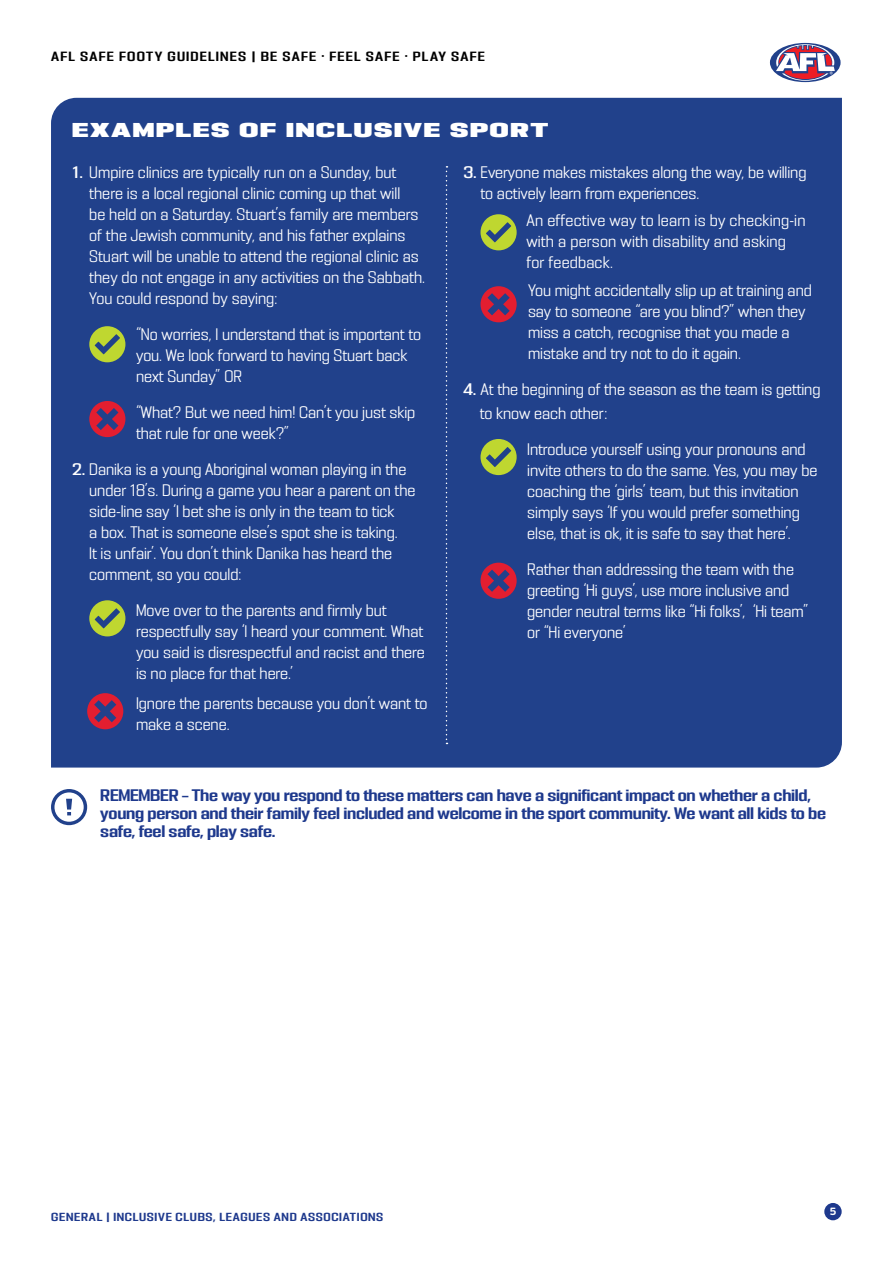
<style>
.page{position:relative;width:893px;height:1263px;background:#fff}
.page>*{position:absolute;margin:0;border:0;box-sizing:border-box;transform-origin:0 0}
.t1{font:18px "PODIUM Sharp 7.12";letter-spacing:.1em;color:#fff}
.t2{font:15px/21px "PODIUM Sharp 5.6";letter-spacing:-.005em;color:#fff}
.t3{font:15px/18px "PODIUM Sharp 5.9";letter-spacing:-.02em;color:#1e398d}
.t4{font:12px "PODIUM Sharp 5.9";letter-spacing:.1em;color:#000}
.t5{font:10.5px "PODIUM Sharp 5.9";letter-spacing:.06em;color:#1e398d}
.t6{font:700 10.5px "Filson Soft";color:#fff}
.s1{font-family:"PODIUM Sharp 5.8"}
</style>
<div class="page">
<div style="left:824px;top:1203px;width:18px;height:17px;background:#1e398d;border-radius:50%"></div>
<div style="left:51px;top:98px;width:791px;height:669px;background:#21418b"></div>
<svg style="left:768px;top:42px;width:74px;height:41px"></svg>
<div style="left:770px;top:43px;width:71px;height:39px;background:#21418b;border-radius:50%"></div>
<svg style="left:776px;top:44px;width:59px;height:37px"></svg>
<svg style="left:89px;top:401px;width:36px;height:36px"></svg>
<svg style="left:89px;top:326px;width:36px;height:36px"></svg>
<svg style="left:87px;top:693px;width:36px;height:36px"></svg>
<svg style="left:89px;top:600px;width:36px;height:36px"></svg>
<svg style="left:480px;top:214px;width:37px;height:36px"></svg>
<svg style="left:446px;top:166px;width:1px;height:578px"></svg>
<svg style="left:51px;top:789px;width:36px;height:36px"></svg>
<svg style="left:480px;top:286px;width:37px;height:36px"></svg>
<svg style="left:480px;top:439px;width:37px;height:36px"></svg>
<svg style="left:480px;top:563px;width:37px;height:36px"></svg>
<p class="t4" style="left:51px;top:48px;width:435px">AFL SAFE FOOTY GUIDELINES | BE SAFE • FEEL SAFE • PLAY SAFE</p>
<p class="t1" style="left:72px;top:118px;width:477px">EXAMPLES OF INCLUSIVE SPORT</p>
<p class="t2" style="left:89px;top:162px;width:337px;text-indent:-17px"><span class="s1">1.</span> Umpire clinics are typically run on a Sunday, but there is a local regional clinic coming up that will<br>be held on a Saturday. Stuart’s family are members of the Jewish community, and his father explains Stuart will be unable to attend the regional clinic as they do not engage in any activities on the Sabbath.<br>You could respond by saying:</p>
<p class="t2" style="left:136px;top:324px;width:287px">“No worries, I understand that is important to you. We look forward to having Stuart back next Sunday” OR</p>
<p class="t2" style="left:136px;top:402px;width:281px">“What? But we need him! Can’t you just skip that rule for one week?”</p>
<p class="t2" style="left:89px;top:458px;width:328px;text-indent:-17px"><span class="s1">2.</span> Danika is a young Aboriginal woman playing in the under 18’s. During a game you hear a parent on the side-line say ‘I bet she is only in the team to tick<br>a box. That is someone else’s spot she is taking.<br>It is unfair’. You don’t think Danika has heard the comment, so you could:</p>
<p class="t2" style="left:136px;top:599px;width:290px">Move over to the parents and firmly but respectfully say ‘I heard your comment. What you said is disrespectful and racist and there is no place for that here.’</p>
<p class="t2" style="left:136px;top:692px;width:293px">Ignore the parents because you don’t want to make a scene.</p>
<p class="t2" style="left:480px;top:162px;width:327px;text-indent:-17px"><span class="s1">3.</span> Everyone makes mistakes along the way, be willing to actively learn from experiences.</p>
<p class="t2" style="left:526px;top:210px;width:280px">An effective way to learn is by checking-in with a person with disability and asking for feedback.</p>
<p class="t2" style="left:528px;top:280px;width:285px">You might accidentally slip up at training and say to someone “are you blind?” when they miss a catch, recognise that you made a mistake and try not to do it again.</p>
<p class="t2" style="left:480px;top:377px;width:342px;line-height:24px;text-indent:-16px"><span class="s1">4.</span> At the beginning of the season as the team is getting to know each other:</p>
<p class="t2" style="left:527px;top:439px;width:292px">Introduce yourself using your pronouns and invite others to do the same. Yes, you may be coaching the ‘girls’ team, but this invitation simply says ‘If you would prefer something else, that is ok, it is safe to say that here’.</p>
<p class="t2" style="left:527px;top:559px;width:283px">Rather than addressing the team with the greeting ‘Hi guys’, use more inclusive and gender neutral terms like “Hi folks’, ‘Hi team” or “Hi everyone’</p>
<p class="t3" style="left:100px;top:786px;width:727px">REMEMBER – The way you respond to these matters can have a significant impact on whether a child, young person and their family feel included and welcome in the sport community. We want all kids to be safe, feel safe, play safe.</p>
<p class="t5" style="left:51px;top:1210px;width:334px">GENERAL | INCLUSIVE CLUBS, LEAGUES AND ASSOCIATIONS</p>
<p class="t6" style="left:830px;top:1205px;width:8px">5</p>
</div>
